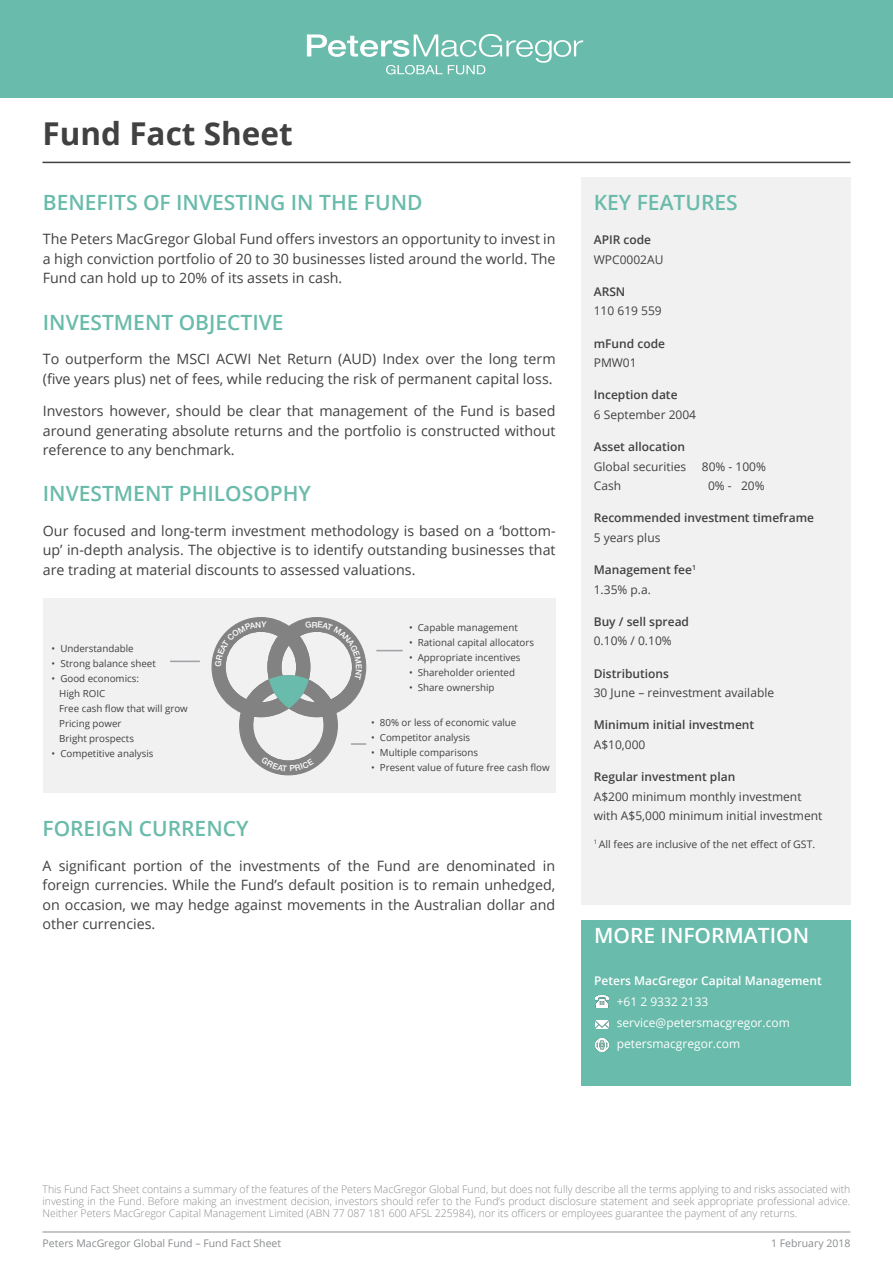
<style>
.page{position:relative;width:893px;height:1263px;background:#fff}
.page>*{position:absolute;margin:0;border:0;box-sizing:border-box;transform-origin:0 0}
.t1{font:700 31.5px "Open Sans";color:#414141}
.t2{font:600 21px "Open Sans";color:#6abbab}
.t3{font:600 21px "Open Sans";color:#fff}
.t4{font:14.25px/19.5px "Open Sans";color:#414141;text-align:justify}
.t5{font:12px/19.5px "Open Sans";color:#414141}
.t6{font:600 12px/19.5px "Open Sans";color:#414141}
.t7{font:12px/21px "Open Sans";color:#fff}
.t8{font:600 12px "Open Sans";color:#fff}
.t9{font:300 10.5px/12px "Open Sans";color:#8a8c8e;text-align:justify}
.t10{font:10.5px "Open Sans";color:#8a8c8e}
.t11{font:10.5px "Open Sans";color:#414141}
.t12{font:9.75px/15px "Open Sans";color:#414141}
.s1{font-weight:400}
</style>
<div class="page">
<div style="left:0;top:0;width:893px;height:98px;background:#69bbab"></div>
<svg style="left:307px;top:34px;width:276px;height:40px"></svg>
<hr style="left:43px;top:162px;width:807px;height:1px;background:#414141">
<div style="left:581px;top:177px;width:269px;height:727px;background:#f1f1f2"></div>
<div style="left:581px;top:921px;width:269px;height:165px;background:#69bbab"></div>
<hr style="left:43px;top:1231px;width:807px;height:1px;background:#8a8c8e">
<div style="left:43px;top:598px;width:513px;height:195px;background:#f1f1f2"></div>
<hr style="left:170px;top:661px;width:30px;height:1px;background:#9fa1a4">
<svg style="left:376px;top:650px;width:27px;height:1px"></svg>
<svg style="left:596px;top:1020px;width:13px;height:9px"></svg>
<svg style="left:596px;top:1039px;width:13px;height:12px"></svg>
<svg style="left:596px;top:996px;width:13px;height:11px"></svg>
<svg style="left:211px;top:617px;width:156px;height:159px"></svg>
<h1 class="t1" style="left:43px;top:112px;width:252px">Fund Fact Sheet</h1>
<h2 class="t2" style="left:43px;top:188px;width:381px">BENEFITS OF INVESTING IN THE FUND</h2>
<p class="t4" style="left:43px;top:229px;width:514px">The Peters MacGregor Global Fund offers investors an opportunity to invest in a high conviction portfolio of 20 to 30 businesses listed around the world. The Fund can hold up to 20% of its assets in cash.</p>
<h2 class="t2" style="left:43px;top:308px;width:242px">INVESTMENT OBJECTIVE</h2>
<p class="t4" style="left:43px;top:349px;width:514px">To outperform the MSCI ACWI Net Return (AUD) Index over the long term (five years plus) net of fees, while reducing the risk of permanent capital loss.</p>
<p class="t4" style="left:43px;top:401px;width:514px">Investors however, should be clear that management of the Fund is based around generating absolute returns and the portfolio is constructed without reference to any benchmark.</p>
<h2 class="t2" style="left:43px;top:479px;width:270px">INVESTMENT PHILOSOPHY</h2>
<p class="t4" style="left:43px;top:521px;width:514px">Our focused and long-term investment methodology is based on a ‘bottom&shy;up’ in-depth analysis. The objective is to identify outstanding businesses that are trading at material discounts to assessed valuations.</p>
<p class="t12" style="left:52px;top:641px;width:84px">• Understandable</p>
<p class="t12" style="left:52px;top:656px;width:106px">• Strong balance sheet</p>
<p class="t12" style="left:59px;top:671px;width:130px;text-indent:-8px">• Good economics:<br>High ROIC<br>Free cash flow that will grow<br>Pricing power<br>Bright prospects</p>
<p class="t12" style="left:52px;top:746px;width:103px">• Competitive analysis</p>
<p class="t12" style="left:409px;top:620px;width:110px">• Capable management</p>
<p class="t12" style="left:409px;top:635px;width:127px">• Rational capital allocators</p>
<p class="t12" style="left:409px;top:650px;width:113px">• Appropriate incentives</p>
<p class="t12" style="left:409px;top:665px;width:107px">• Shareholder oriented</p>
<p class="t12" style="left:409px;top:680px;width:87px">• Share ownership</p>
<p class="t12" style="left:371px;top:715px;width:147px">• 80% or less of economic value</p>
<p class="t12" style="left:371px;top:730px;width:101px">• Competitor analysis</p>
<p class="t12" style="left:371px;top:745px;width:108px">• Multiple comparisons</p>
<p class="t12" style="left:371px;top:760px;width:180px">• Present value of future free cash flow</p>
<h2 class="t2" style="left:43px;top:814px;width:208px">FOREIGN CURRENCY</h2>
<p class="t4" style="left:43px;top:855px;width:514px">A significant portion of the investments of the Fund are denominated in foreign currencies. While the Fund’s default position is to remain unhedged, on occasion, we may hedge against movements in the Australian dollar and other currencies.</p>
<h2 class="t2" style="left:594px;top:188px;width:145px">KEY FEATURES</h2>
<p class="t6" style="left:594px;top:230px;width:59px">APIR code</p>
<p class="t5" style="left:594px;top:249px;width:71px">WPC0002AU</p>
<p class="t6" style="left:594px;top:281px;width:33px">ARSN</p>
<p class="t5" style="left:594px;top:301px;width:70px">110 619 559</p>
<p class="t6" style="left:594px;top:333px;width:73px">mFund code</p>
<p class="t5" style="left:594px;top:353px;width:44px">PMW01</p>
<p class="t6" style="left:594px;top:385px;width:85px">Inception date</p>
<p class="t5" style="left:594px;top:404px;width:104px">6 September 2004</p>
<p class="t6" style="left:594px;top:437px;width:93px">Asset allocation</p>
<p class="t5" style="left:594px;top:456px;width:94px">Global securities</p>
<p class="t5" style="left:702px;top:456px;width:66px">80% - 100%</p>
<p class="t5" style="left:594px;top:476px;width:29px">Cash</p>
<p class="t5" style="left:708px;top:476px;width:58px">0% - 20%</p>
<p class="t6" style="left:594px;top:508px;width:222px">Recommended investment timeframe</p>
<p class="t5" style="left:594px;top:527px;width:68px">5 years plus</p>
<p class="t6" style="left:594px;top:560px;width:104px">Management fee<sup>1<br></sup><span class="s1">1.35% p.a.</span></p>
<p class="t6" style="left:594px;top:611px;width:97px">Buy / sell spread</p>
<p class="t5" style="left:594px;top:631px;width:79px">0.10% / 0.10%</p>
<p class="t6" style="left:594px;top:663px;width:77px">Distributions</p>
<p class="t5" style="left:594px;top:683px;width:182px">30 June – reinvestment available</p>
<p class="t6" style="left:594px;top:715px;width:162px">Minimum initial investment</p>
<p class="t5" style="left:594px;top:734px;width:53px">A$10,000</p>
<p class="t6" style="left:594px;top:767px;width:143px">Regular investment plan</p>
<p class="t5" style="left:594px;top:786px;width:230px">A$200 minimum monthly investment with A$5,000 minimum initial investment</p>
<p class="t11" style="left:594px;top:837px;width:223px"><sup>1</sup> All fees are inclusive of the net effect of GST.</p>
<h2 class="t3" style="left:594px;top:920px;width:216px">MORE INFORMATION</h2>
<p class="t8" style="left:594px;top:973px;width:229px">Peters MacGregor Capital Management</p>
<p class="t7" style="left:617px;top:991px;width:175px">+61 2 9332 2133 service@petersmacgregor.com petersmacgregor.com</p>
<p class="t9" style="left:43px;top:1183px;width:809px">This Fund Fact Sheet contains a summary of the features of the Peters MacGregor Global Fund, but does not fully describe all the terms applying to and risks associated with investing in the Fund. Before making an investment decision, investors should refer to the Fund’s product disclosure statement and seek appropriate professional advice.<br>Neither Peters MacGregor Capital Management Limited (ABN 77 087 181 600 AFSL 225984), nor its officers or employees guarantee the payment of any returns.</p>
<p class="t10" style="left:43px;top:1236px;width:240px">Peters MacGregor Global Fund – Fund Fact Sheet</p>
<p class="t10" style="left:771px;top:1236px;width:81px">1 February 2018</p>
</div>
